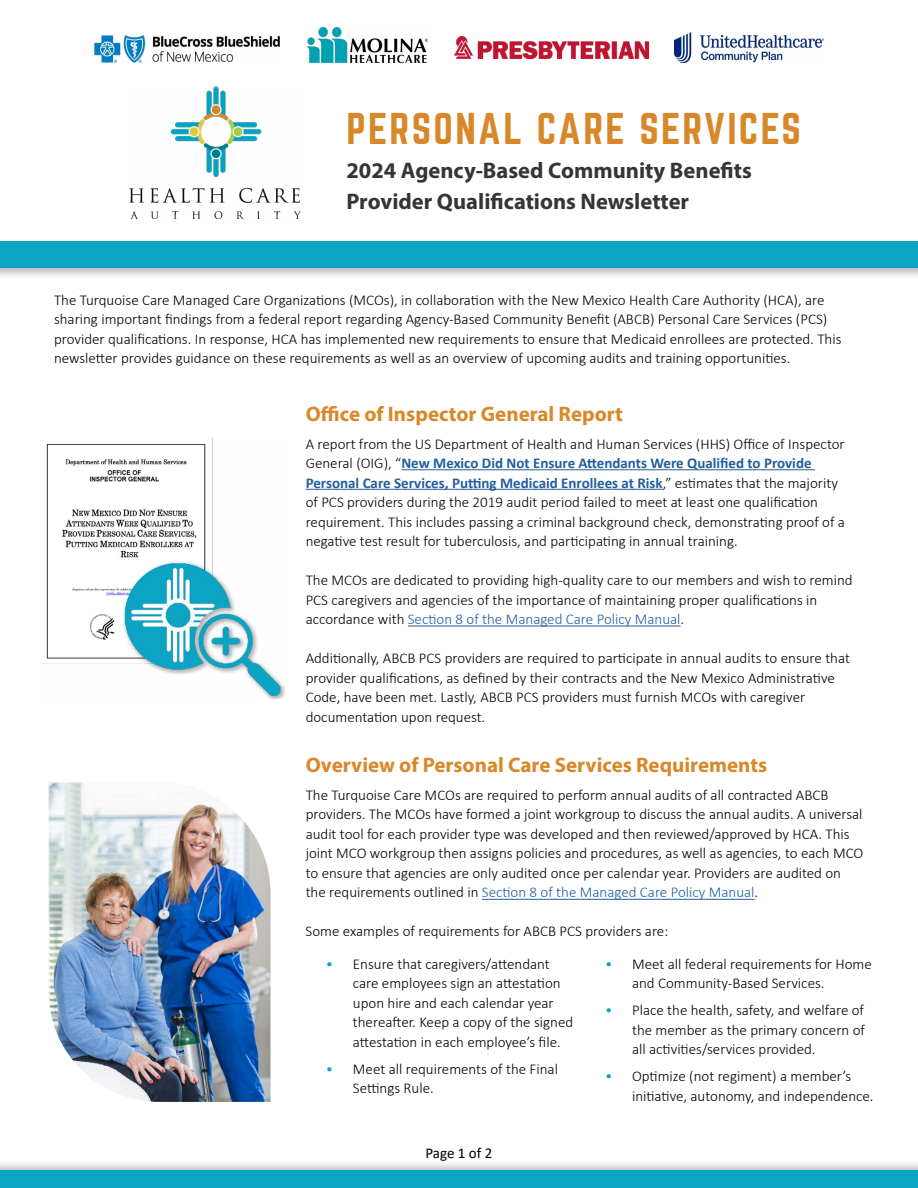
<style>
.page{position:relative;width:918px;height:1188px;background:#fff}
.page>*{position:absolute;margin:0;border:0;box-sizing:border-box;transform-origin:0 0}
.t1{font:38.85px "Norwester";letter-spacing:.06em;color:#d88829}
.t2{font:700 22.5px/30.6px "Myriad Pro";color:#363534}
.t3{font:700 21px "Myriad Pro";color:#d88829}
.t4{font:300 15px/19.5px "Calibri";color:#000}
.t5{font:15px "Calibri";letter-spacing:-.005em;color:#000}
.s1{font-weight:700;color:#215e9e}
.s2{color:#215e9e}
.s3{color:#0da4c4}
</style>
<div class="page">
<div style="left:0;top:238px;width:918px;height:42px;background:#000;opacity:.26"></div>
<div style="left:0;top:242px;width:918px;height:26px;background:#0da4c4"></div>
<div style="left:0;top:1159px;width:918px;height:29px;background:#000;opacity:.26"></div>
<div style="left:0;top:1170px;width:918px;height:18px;background:#0da4c4"></div>
<hr style="left:482px;top:899px;width:273px;height:1px;background:#215e9e">
<img style="left:49px;top:782px;width:222px;height:320px">
<hr style="left:401px;top:469px;width:414px;height:1px;background:#215e9e">
<hr style="left:306px;top:489px;width:357px;height:1px;background:#215e9e">
<hr style="left:408px;top:626px;width:273px;height:1px;background:#215e9e">
<img style="left:40px;top:438px;width:244px;height:260px">
<img style="left:306px;top:27px;width:122px;height:36px">
<img style="left:454px;top:37px;width:194px;height:21px">
<img style="left:94px;top:35px;width:186px;height:27px">
<img style="left:675px;top:33px;width:149px;height:29px">
<img style="left:130px;top:86px;width:170px;height:132px">
<h1 class="t1" style="left:346px;top:110px;width:456px">PERSONAL CARE SERVICES</h1>
<h2 class="t2" style="left:346px;top:155px;width:407px">2024 Agency-Based Community Benefits<br>Provider Qualifications Newsletter</h2>
<p class="t4" style="left:54px;top:290px;width:789px">The Turquoise Care Managed Care Organizations (MCOs), in collaboration with the New Mexico Health Care Authority (HCA), are sharing important findings from a federal report regarding Agency-Based Community Benefit (ABCB) Personal Care Services (PCS) provider qualifications. In response, HCA has implemented new requirements to ensure that Medicaid enrollees are protected. This newsletter provides guidance on these requirements as well as an overview of upcoming audits and training opportunities.</p>
<h3 class="t3" style="left:306px;top:400px;width:319px">Office of Inspector General Report</h3>
<p class="t4" style="left:306px;top:434px;width:541px">A report from the US Department of Health and Human Services (HHS) Office of Inspector General (OIG), “<span class="s1">New Mexico Did Not Ensure Attendants Were Qualified to Provide Personal Care Services, Putting Medicaid Enrollees at Risk</span>,” estimates that the majority of PCS providers during the 2019 audit period failed to meet at least one qualification requirement. This includes passing a criminal background check, demonstrating proof of a negative test result for tuberculosis, and participating in annual training.</p>
<p class="t4" style="left:306px;top:570px;width:549px">The MCOs are dedicated to providing high-quality care to our members and wish to remind<br>PCS caregivers and agencies of the importance of maintaining proper qualifications in accordance with <span class="s2">Section 8 of the Managed Care Policy Manual</span>.</p>
<p class="t4" style="left:306px;top:648px;width:546px">Additionally, ABCB PCS providers are required to participate in annual audits to ensure that provider qualifications, as defined by their contracts and the New Mexico Administrative Code, have been met. Lastly, ABCB PCS providers must furnish MCOs with caregiver documentation upon request.</p>
<h3 class="t3" style="left:306px;top:751px;width:463px">Overview of Personal Care Services Requirements</h3>
<p class="t4" style="left:306px;top:785px;width:559px">The Turquoise Care MCOs are required to perform annual audits of all contracted ABCB providers. The MCOs have formed a joint workgroup to discuss the annual audits. A universal audit tool for each provider type was developed and then reviewed/approved by HCA. This joint MCO workgroup then assigns policies and procedures, as well as agencies, to each MCO to ensure that agencies are only audited once per calendar year. Providers are audited on the requirements outlined in <span class="s2">Section 8 of the Managed Care Policy Manual</span>.</p>
<p class="t4" style="left:306px;top:922px;width:364px">Some examples of requirements for ABCB PCS providers are:</p>
<p class="t4" style="left:353px;top:954px;width:222px;text-indent:-27px"><span class="s3">•</span> Ensure that caregivers/attendant care employees sign an attestation upon hire and each calendar year thereafter. Keep a copy of the signed attestation in each employee’s file.</p>
<p class="t4" style="left:353px;top:1059px;width:207px;text-indent:-27px"><span class="s3">•</span> Meet all requirements of the Final<br>Settings Rule.</p>
<p class="t5" style="left:426px;top:1143px;width:68px">Page 1 of 2</p>
<p class="t4" style="left:632px;top:954px;width:241px;text-indent:-27px"><span class="s3">•</span> Meet all federal requirements for Home and Community-Based Services.</p>
<p class="t4" style="left:632px;top:1000px;width:234px;text-align:justify;text-indent:-27px"><span class="s3">•</span> Place the health, safety, and welfare of the member as the primary concern of all activities/services provided.</p>
<p class="t4" style="left:632px;top:1066px;width:243px;text-indent:-27px"><span class="s3">•</span> Optimize (not regiment) a member’s initiative, autonomy, and independence.</p>
</div>
